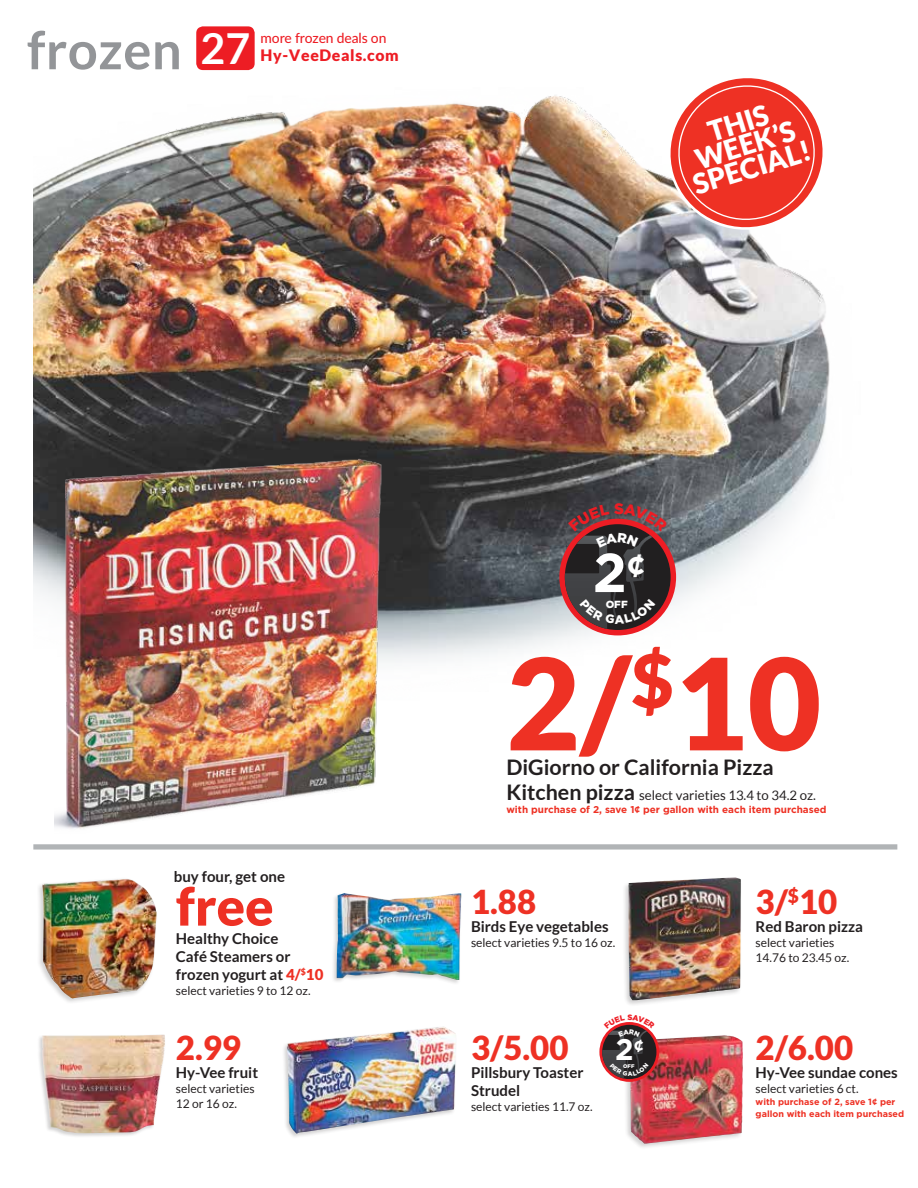
<style>
.page{position:relative;width:918px;height:1188px;background:#fff}
.page>*{position:absolute;margin:0;border:0;box-sizing:border-box;transform-origin:0 0}
.t1{font:900 127.05px "Lato";color:#ee3124}
.t2{font:700 54.75px "Gotham";color:#fff}
.t3{font:700 52.5px "Lato";letter-spacing:.01em;color:#939598}
.t4{font:900 52.5px "Lato";color:#ee3124}
.t5{font:700 42.75px "Lato";color:#fff}
.t6{font:900 33px "Lato";color:#ee3124}
.t7{font:700 29.85px "Gotham";color:#fff}
.t8{font:900 27.9px/23.2px "Lato";color:#fff;text-align:center}
.t9{font:700 21.45px "Lato";color:#231f20}
.t10{font:900 15.75px "Lato";letter-spacing:.04em;color:#ed1d24}
.t11{font:700 15px/18px "Lato";color:#231f20}
.t12{font:500 13.8px "Lato";letter-spacing:-.01em;color:#ed1d24}
.t13{font:13.2px "Lato";color:#231f20}
.t14{font:12px/15px "Lato";color:#231f20}
.t15{font:900 10.35px "Gotham";color:#fff}
.t16{font:700 9.9px "Gotham";color:#ee3124}
.t17{font:700 9px/12px "Gotham";color:#ee3124}
.t18{font:900 5.25px "Gotham";color:#fff}
.s1{font-weight:900;color:#ee3124}
.s2{font-weight:700;font-size:21.45px}
</style>
<div class="page">
<img style="left:33px;top:28px;width:797px;height:634px">
<div style="left:196px;top:26px;width:59px;height:44px;background:#ed1d24;border-radius:7px"></div>
<div style="left:33px;top:844px;width:864px;height:6px;background:#b1b4b6"></div>
<svg style="left:660px;top:68px;width:170px;height:170px"></svg>
<img style="left:54px;top:414px;width:341px;height:415px">
<div style="left:36px;top:877px;width:122px;height:128px;background:#231f20;opacity:.2"></div>
<img style="left:42px;top:879px;width:115px;height:119px">
<div style="left:331px;top:892px;width:132px;height:93px;background:#231f20;opacity:.2"></div>
<img style="left:336px;top:893px;width:125px;height:87px">
<div style="left:281px;top:1025px;width:176px;height:114px;background:#231f20;opacity:.2"></div>
<img style="left:287px;top:1027px;width:169px;height:107px">
<div style="left:623px;top:1034px;width:122px;height:116px;background:#231f20;opacity:.2"></div>
<img style="left:630px;top:1035px;width:113px;height:109px">
<div style="left:622px;top:876px;width:120px;height:130px;background:#231f20;opacity:.2"></div>
<img style="left:628px;top:877px;width:113px;height:123px">
<div style="left:37px;top:1033px;width:129px;height:105px;background:#231f20;opacity:.2"></div>
<img style="left:42px;top:1035px;width:123px;height:98px">
<svg style="left:559px;top:503px;width:117px;height:132px;background:#5d4447"></svg>
<svg style="left:599px;top:1022px;width:60px;height:60px"></svg>
<h3 class="t3" style="left:27px;top:20px;width:156px">frozen</h3>
<p class="t12" style="left:261px;top:28px;width:127px">more frozen deals on</p>
<h3 class="t5" style="left:201px;top:24px;width:51px">27</h3>
<h3 class="t10" style="left:261px;top:46px;width:140px">Hy-VeeDeals.com</h3>
<h3 class="t8" style="left:677px;top:129px;width:123px;rotate:-17deg">THIS<br>WEEK’S<br>SPECIAL!</h3>
<p class="t11" style="left:174px;top:868px;width:113px">buy four, get one</p>
<h3 class="t4" style="left:176px;top:876px;width:99px">free</h3>
<p class="t11" style="left:176px;top:929px;width:149px">Healthy Choice<br>Café Steamers or frozen yogurt at <span class="s1">4/</span><sup>$</sup><span class="s1">10</span></p>
<p class="t14" style="left:176px;top:983px;width:136px">select varieties 9 to 12 oz.</p>
<h3 class="t6" style="left:176px;top:1028px;width:67px">2.99</h3>
<p class="t11" style="left:176px;top:1063px;width:84px">Hy-Vee fruit</p>
<p class="t14" style="left:176px;top:1081px;width:80px">select varieties<br>12 or 16 oz.</p>
<h2 class="t2" style="left:593px;top:536px;width:54px">2<sup>¢</sup></h2>
<p class="t15" style="left:606px;top:598px;width:24px">OFF</p>
<h1 class="t1" style="left:506px;top:629px;width:316px">2/<sup>$</sup>10</h1>
<h3 class="t9" style="left:506px;top:755px;width:269px">DiGiorno or California Pizza</h3>
<p class="t13" style="left:506px;top:788px;width:311px"><span class="s2">Kitchen pizza</span> select varieties 13.4 to 34.2 oz.</p>
<p class="t16" style="left:506px;top:803px;width:322px">with purchase of 2, save 1¢ per gallon with each item purchased</p>
<h3 class="t6" style="left:471px;top:883px;width:67px">1.88</h3>
<p class="t11" style="left:471px;top:918px;width:139px">Birds Eye vegetables</p>
<p class="t14" style="left:471px;top:936px;width:146px">select varieties 9.5 to 16 oz.</p>
<h3 class="t6" style="left:756px;top:883px;width:83px">3/<sup>$</sup>10</h3>
<p class="t11" style="left:756px;top:918px;width:109px">Red Baron pizza</p>
<p class="t14" style="left:756px;top:936px;width:95px">select varieties<br>14.76 to 23.45 oz.</p>
<h3 class="t6" style="left:471px;top:1028px;width:99px">3/5.00</h3>
<p class="t11" style="left:471px;top:1063px;width:114px">Pillsbury Toaster<br>Strudel</p>
<p class="t14" style="left:471px;top:1099px;width:123px">select varieties 11.7 oz.</p>
<h3 class="t7" style="left:615px;top:1030px;width:30px">2<sup>¢</sup></h3>
<p class="t18" style="left:623px;top:1063px;width:13px">OFF</p>
<h3 class="t6" style="left:756px;top:1028px;width:99px">2/6.00</h3>
<p class="t11" style="left:756px;top:1063px;width:144px">Hy-Vee sundae cones</p>
<p class="t14" style="left:756px;top:1081px;width:104px">select varieties 6 ct.</p>
<p class="t17" style="left:756px;top:1095px;width:150px">with purchase of 2, save 1¢ per gallon with each item purchased</p>
</div>
